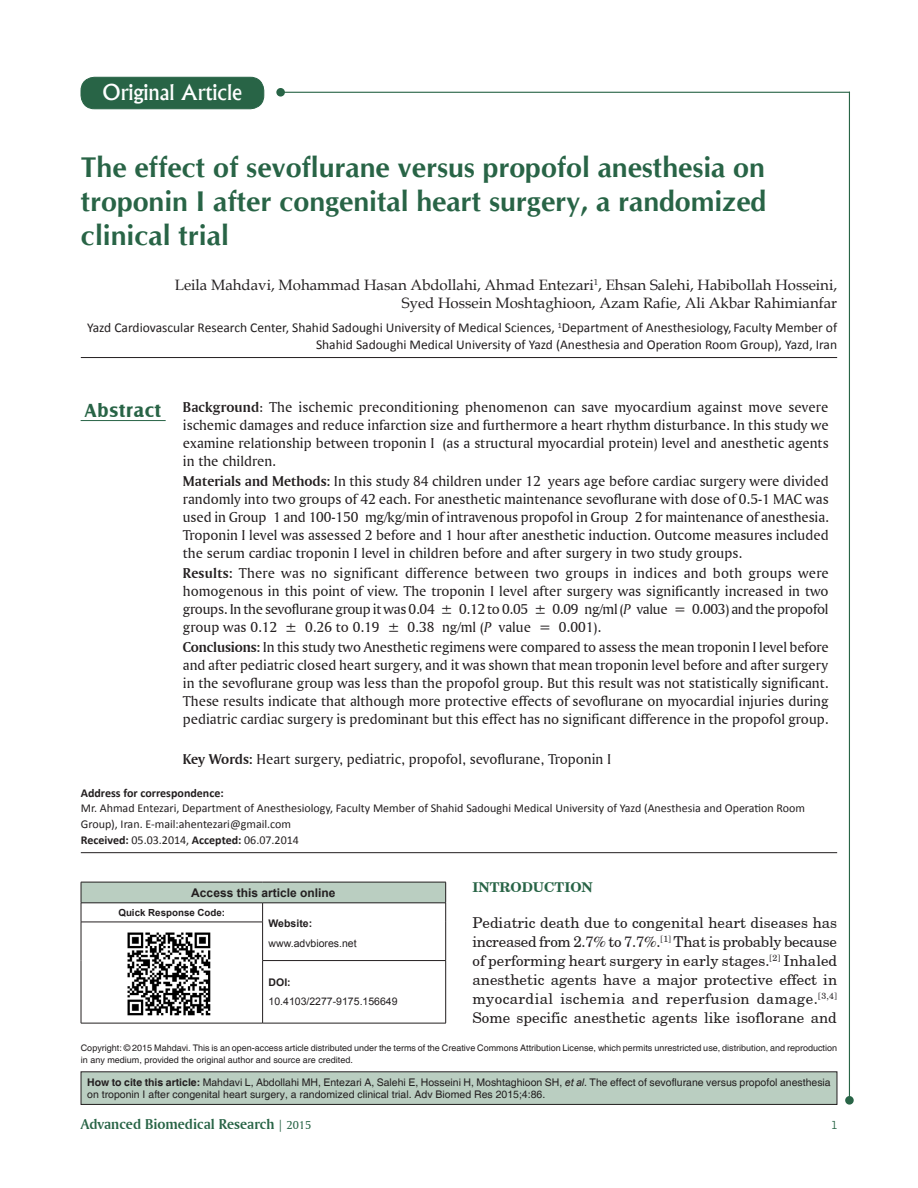
<style>
.page{position:relative;width:918px;height:1188px;background:#fff}
.page>*{position:absolute;margin:0;border:0;box-sizing:border-box;transform-origin:0 0}
.AT{font:700 28.5px/34.2px "CG Omega";color:#286446;text-align:justify}
.AH{font:500 21px "Albertus";color:#fff}
.ABSH{font:700 19.5px "Castle T";letter-spacing:.04em;color:#286446}
.ABS{font:15px/18px "Amerigo BT Roman A";color:#231f20;text-align:justify}
.TX{font:15px/19px "New Century Schoolbook";color:#231f20;text-align:justify}
.AU{font:15px/18px "Book Antiqua";color:#231f20;text-align:right}
.KWD{font:15px "Amerigo BT Roman A";color:#231f20}
.RF{font:15px "Amerigo BT Bold A";color:#286446}
.AFF{font:13.5px/16.2px "Calibri";color:#231f20;text-align:right}
.t1{font:700 13.5px "Century Schoolbook BT";color:#286446}
.ADD{font:12px/15.8px "Calibri";color:#231f20}
.HIS{font:12px "Calibri";color:#231f20}
.ATAO{font:700 12px "Arial";color:#231f20}
.RF-2{font:12px "Bell Centennial BT Address";color:#286446}
.SRC{font:10.5px/12.6px "Helvetica";color:#231f20}
.DOI{font:10.5px "Arial";color:#231f20}
.WEB{font:10.5px "Arial";color:#231f20}
.WEB-2{font:700 10.5px "Arial";color:#231f20}
.DOI-2{font:700 10.5px "Arial";color:#231f20}
.QRC{font:700 9.75px "Arial";color:#231f20}
.CR{font:9px/12px "Helvetica";color:#231f20}
.s1{font-family:"Amerigo BT Bold A"}
.s2{font-family:"Amerigo BT Italic A"}
.s3{font-weight:700}
.s4{font-style:italic}
.s5{font-family:"Amerigo BT Roman A";font-size:12px}
</style>
<div class="page">
<div style="left:81px;top:77px;width:183px;height:32px;background:#286446;border-radius:14px"></div>
<div style="left:81px;top:77px;width:183px;height:32px;border:1px solid #286446;border-radius:14px"></div>
<hr style="left:281px;top:92px;width:569px;height:1px;background:#286446">
<div style="left:276px;top:88px;width:9px;height:9px;background:#286446;border-radius:50%"></div>
<hr style="left:849px;top:92px;width:1px;height:1007px;background:#286446">
<div style="left:845px;top:1096px;width:9px;height:9px;background:#286446;border-radius:50%"></div>
<hr style="left:81px;top:357px;width:756px;height:1px;background:#231f20">
<div style="left:81px;top:1072px;width:756px;height:32px;background:#bacec1"></div>
<div style="left:81px;top:1072px;width:756px;height:33px;border:1px solid #231f20"></div>
<hr style="left:81px;top:852px;width:756px;height:1px;background:#231f20">
<hr style="left:81px;top:420px;width:85px;height:1px;background:#286446">
<div style="left:81px;top:882px;width:365px;height:21px;background:#bacec1"></div>
<hr style="left:81px;top:1023px;width:182px;height:1px;background:#231f20">
<hr style="left:81px;top:882px;width:182px;height:1px;background:#231f20">
<hr style="left:263px;top:882px;width:183px;height:1px;background:#231f20">
<hr style="left:81px;top:903px;width:182px;height:1px;background:#231f20">
<svg style="left:81px;top:882px;width:1px;height:40px"></svg>
<hr style="left:263px;top:903px;width:183px;height:1px;background:#231f20">
<svg style="left:445px;top:882px;width:1px;height:40px"></svg>
<hr style="left:445px;top:922px;width:1px;height:38px;background:#231f20">
<hr style="left:81px;top:922px;width:182px;height:1px;background:#231f20">
<hr style="left:81px;top:922px;width:1px;height:39px;background:#231f20">
<hr style="left:81px;top:961px;width:1px;height:62px;background:#231f20">
<hr style="left:445px;top:961px;width:1px;height:62px;background:#231f20">
<hr style="left:263px;top:1023px;width:183px;height:1px;background:#231f20">
<svg style="left:262px;top:903px;width:1px;height:19px"></svg>
<hr style="left:262px;top:922px;width:1px;height:38px;background:#231f20">
<hr style="left:262px;top:961px;width:1px;height:62px;background:#231f20">
<hr style="left:262px;top:960px;width:184px;height:1px;background:#231f20">
<img style="left:127px;top:932px;width:84px;height:84px">
<p class="AH" style="left:103px;top:80px;width:141px">Original Article</p>
<p class="AT" style="left:81px;top:150px;width:687px">The effect of sevoflurane versus propofol anesthesia on troponin I after congenital heart surgery, a randomized clinical trial</p>
<p class="AU" style="left:175px;top:275px;width:664px">Leila Mahdavi, Mohammad Hasan Abdollahi, Ahmad Entezari<sup>1</sup>, Ehsan Salehi, Habibollah Hosseini,<br>Syed Hossein Moshtaghioon, Azam Rafie, Ali Akbar Rahimianfar</p>
<p class="AFF" style="left:87px;top:320px;width:752px">Yazd Cardiovascular Research Center, Shahid Sadoughi University of Medical Sciences, <sup>1</sup>Department of Anesthesiology, Faculty Member of<br>Shahid Sadoughi Medical University of Yazd (Anesthesia and Operation Room Group), Yazd, Iran</p>
<p class="ABS" style="left:183px;top:398px;width:647px"><span class="s1">Background</span>: The ischemic preconditioning phenomenon can save myocardium against move severe ischemic damages and reduce infarction size and furthermore a heart rhythm disturbance. In this study we examine relationship between troponin I (as a structural myocardial protein) level and anesthetic agents in the children.</p>
<p class="ABS" style="left:183px;top:472px;width:648px"><span class="s1">Materials and Methods:</span> In this study 84 children under 12 years age before cardiac surgery were divided randomly into two groups of 42 each. For anesthetic maintenance sevoflurane with dose of 0.5‑1 MAC was used in Group 1 and 100‑150 mg/kg/min of intravenous propofol in Group 2 for maintenance of anesthesia.<br>Troponin I level was assessed 2 before and 1 hour after anesthetic induction. Outcome measures included the serum cardiac troponin I level in children before and after surgery in two study groups.</p>
<p class="ABS" style="left:183px;top:564px;width:648px"><span class="s1">Results:</span> There was no significant difference between two groups in indices and both groups were homogenous in this point of view. The troponin I level after surgery was significantly increased in two groups. In the sevoflurane group it was 0.04 ± 0.12 to 0.05 ± 0.09 ng/ml (<span class="s2">P</span> value = 0.003) and the propofol group was 0.12 ± 0.26 to 0.19 ± 0.38 ng/ml (<span class="s2">P</span> value = 0.001).</p>
<p class="ABS" style="left:183px;top:638px;width:647px"><span class="s1">Conclusions:</span> In this study two Anesthetic regimens were compared to assess the mean troponin I level before and after pediatric closed heart surgery, and it was shown that mean troponin level before and after surgery in the sevoflurane group was less than the propofol group. But this result was not statistically significant.<br>These results indicate that although more protective effects of sevoflurane on myocardial injuries during pediatric cardiac surgery is predominant but this effect has no significant difference in the propofol group.</p>
<p class="KWD" style="left:183px;top:749px;width:430px"><span class="s1">Key Words:</span> Heart surgery, pediatric, propofol, sevoflurane, Troponin I</p>
<p class="ADD" style="left:81px;top:784px;width:726px"><span class="s3">Address for correspondence:<br></span>Mr. Ahmad Entezari, Department of Anesthesiology, Faculty Member of Shahid Sadoughi Medical University of Yazd (Anesthesia and Operation Room<br>Group), Iran. E-mail:ahentezari@gmail.com</p>
<p class="HIS" style="left:81px;top:831px;width:220px"><span class="s3">Received:</span> 05.03.2014, <span class="s3">Accepted:</span> 06.07.2014</p>
<p class="ABSH" style="left:85px;top:399px;width:78px">Abstract</p>
<p class="ATAO" style="left:191px;top:885px;width:146px">Access this article online</p>
<p class="QRC" style="left:118px;top:906px;width:108px">Quick Response Code:</p>
<p class="WEB-2" style="left:269px;top:917px;width:45px">Website:</p>
<p class="WEB" style="left:269px;top:936px;width:90px">www.advbiores.net</p>
<p class="DOI-2" style="left:269px;top:975px;width:24px">DOI:</p>
<p class="DOI" style="left:269px;top:995px;width:131px">10.4103/2277-9175.156649</p>
<h1 class="t1" style="left:472px;top:879px;width:122px">INTRODUCTION</h1>
<p class="TX" style="left:472px;top:913px;width:366px">Pediatric death due to congenital heart diseases has increased from 2.7% to 7.7%.<sup>[1]</sup> That is probably because of performing heart surgery in early stages.<sup>[2]</sup> Inhaled anesthetic agents have a major protective effect in myocardial ischemia and reperfusion damage.<sup>[3,4] </sup>Some specific anesthetic agents like isoflorane and</p>
<p class="CR" style="left:81px;top:1042px;width:758px">Copyright: © 2015 Mahdavi. This is an open‑access article distributed under the terms of the Creative Commons Attribution License, which permits unrestricted use, distribution, and reproduction in any medium, provided the original author and source are credited.</p>
<p class="SRC" style="left:87px;top:1076px;width:745px"><span class="s3">How to cite this article:</span> Mahdavi L, Abdollahi MH, Entezari A, Salehi E, Hosseini H, Moshtaghioon SH, <span class="s4">et al</span>. The effect of sevoflurane versus propofol anesthesia on troponin I after congenital heart surgery, a randomized clinical trial. Adv Biomed Res 2015;4:86.</p>
<p class="RF" style="left:81px;top:1115px;width:232px">Advanced Biomedical Research <span class="s5">| 2015</span></p>
<p class="RF-2" style="left:832px;top:1118px;width:7px">1</p>
</div>
